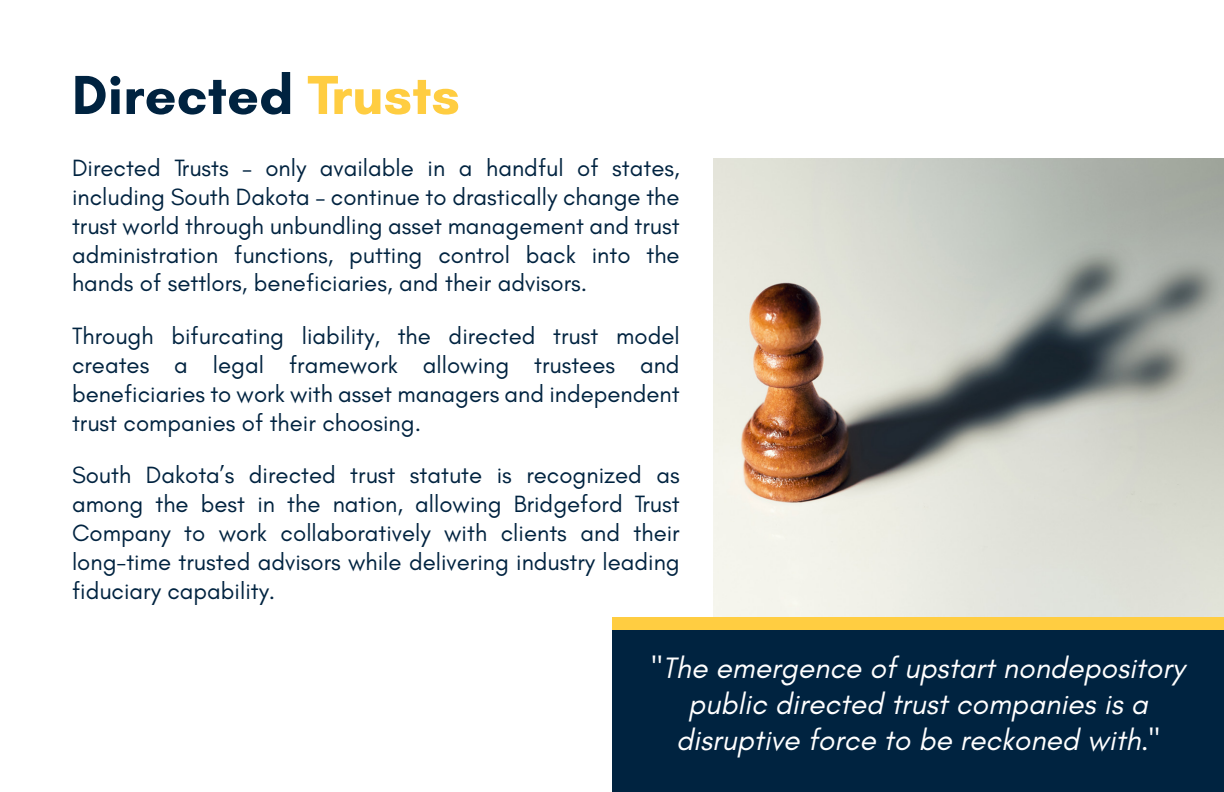
<style>
.page{position:relative;width:1224px;height:792px;background:#fff}
.page>*{position:absolute;margin:0;border:0;box-sizing:border-box;transform-origin:0 0}
.t1{font:700 56px "Glacial Indifference";color:#002340}
.t2{font:italic 30px "Glacial Indifference";color:#fff}
.t3{font:24px/28.8px "Glacial Indifference";color:#002340;text-align:justify}
.s1{color:#ffcd41}
</style>
<div class="page">
<img style="left:713px;top:158px;width:511px;height:459px">
<div style="left:612px;top:624px;width:612px;height:168px;background:#002340"></div>
<div style="left:612px;top:617px;width:612px;height:13px;background:#ffcd41"></div>
<p class="t1" style="left:72px;top:60px;width:389px">Directed <span class="s1">Trusts</span></p>
<p class="t3" style="left:72px;top:154px;width:609px">Directed Trusts – only available in a handful of states, including South Dakota – continue to drastically change the trust world through unbundling asset management and trust administration functions, putting control back into the hands of settlors, beneficiaries, and their advisors.</p>
<p class="t3" style="left:72px;top:322px;width:609px">Through bifurcating liability, the directed trust model creates a legal framework allowing trustees and beneficiaries to work with asset managers and independent trust companies of their choosing.</p>
<p class="t3" style="left:72px;top:461px;width:609px">South Dakota’s directed trust statute is recognized as among the best in the nation, allowing Bridgeford Trust Company to work collaboratively with clients and their long-time trusted advisors while delivering industry leading fiduciary capability.</p>
<p class="t2" style="left:652px;top:651px;width:534px">"The emergence of upstart nondepository</p>
<p class="t2" style="left:688px;top:687px;width:461px">public directed trust companies is a</p>
<p class="t2" style="left:676px;top:723px;width:485px">disruptive force to be reckoned with."</p>
</div>
